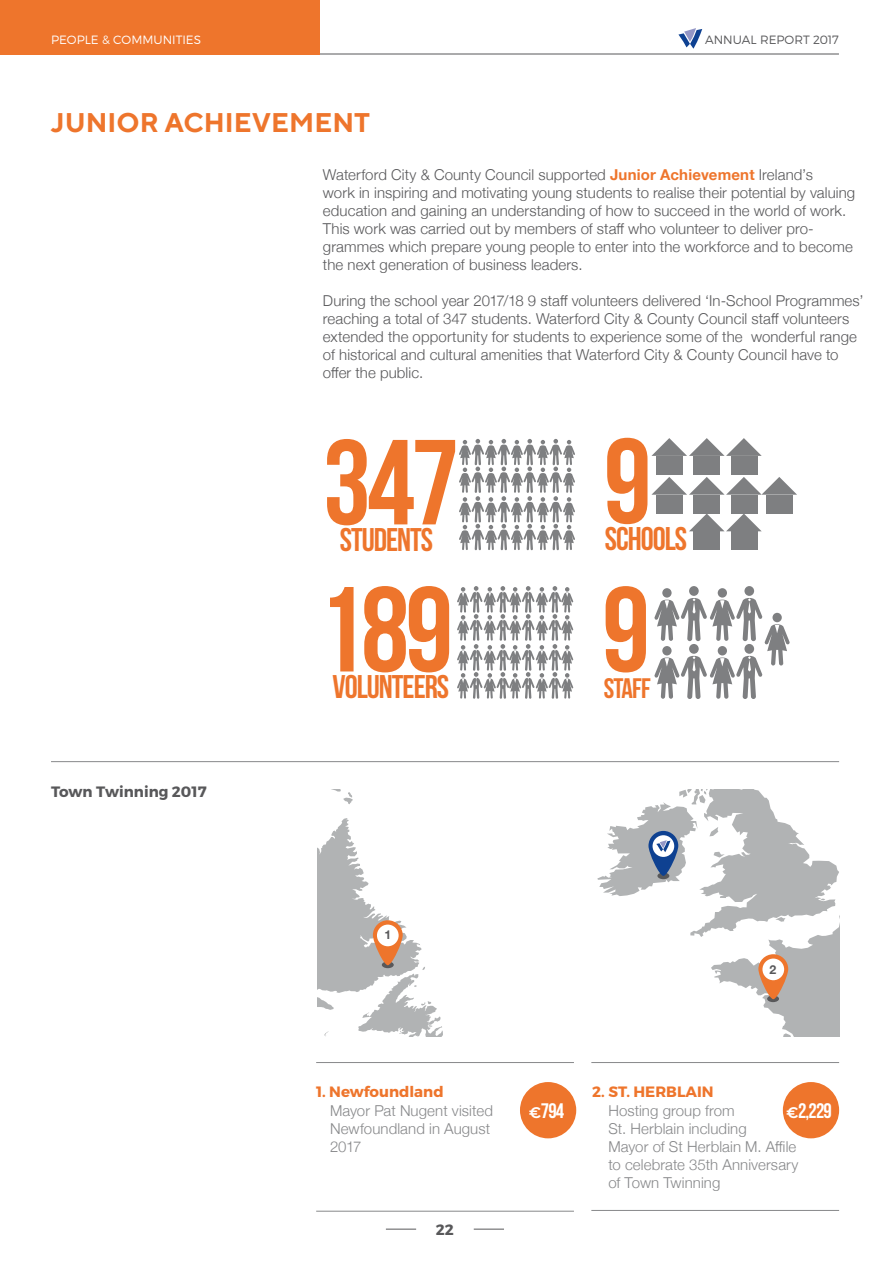
<style>
.page{position:relative;width:893px;height:1263px;background:#fff}
.page>*{position:absolute;margin:0;border:0;box-sizing:border-box;transform-origin:0 0}
.t1{font:120.75px/147.1px "Bebas Neue";letter-spacing:-.03em;color:#ee752c;text-align:right}
.t2{font:32.85px "Bebas Neue";letter-spacing:-.03em;color:#ee752c}
.t3{font:28.2px "Bebas Neue";letter-spacing:-.03em;color:#ee752c}
.t4{font:700 27px "TT Norms";color:#ee752c}
.t5{font:21px "Bebas Neue";letter-spacing:-.04em;color:#fff}
.t6{font:300 15px/18px "Helvetica Neue";letter-spacing:.005em;color:#58585a}
.t7{font:300 15px/18px "Helvetica Neue";letter-spacing:.005em;color:#87888a}
.t8{font:700 15px "Montserrat";color:#ee752c}
.t9{font:700 15px "Montserrat";color:#58585a}
.t10{font:700 12.3px "Helvetica Neue";color:#58585a}
.t11{font:300 12px "Montserrat";color:#fff}
.t12{font:300 12px "Montserrat";letter-spacing:-.005em;color:#58585a}
.s1{font-weight:700;color:#ee752c}
.s2{font-family:"Neutraface Text";font-weight:600}
</style>
<div class="page">
<svg style="left:678px;top:28px;width:24px;height:21px"></svg>
<hr style="left:51px;top:54px;width:788px;height:1px;background:#58585a">
<hr style="left:386px;top:1229px;width:30px;height:1px;background:#58585a">
<hr style="left:474px;top:1229px;width:30px;height:1px;background:#58585a">
<div style="left:520px;top:1082px;width:56px;height:56px;background:#ee752c;border-radius:50%"></div>
<div style="left:783px;top:1082px;width:56px;height:56px;background:#ee752c;border-radius:50%"></div>
<hr style="left:51px;top:761px;width:788px;height:1px;background:#87888a">
<hr style="left:591px;top:1062px;width:248px;height:1px;background:#87888a">
<hr style="left:591px;top:1210px;width:248px;height:1px;background:#87888a">
<hr style="left:316px;top:1062px;width:258px;height:1px;background:#87888a">
<hr style="left:316px;top:1211px;width:258px;height:1px;background:#87888a">
<div style="left:656px;top:456px;width:26px;height:19px;background:#7e7f81"></div>
<div style="left:656px;top:495px;width:26px;height:18px;background:#7e7f81"></div>
<div style="left:694px;top:456px;width:26px;height:19px;background:#7e7f81"></div>
<div style="left:731px;top:456px;width:26px;height:19px;background:#7e7f81"></div>
<svg style="left:651px;top:438px;width:111px;height:18px"></svg>
<div style="left:694px;top:495px;width:26px;height:18px;background:#7e7f81"></div>
<div style="left:731px;top:495px;width:26px;height:18px;background:#7e7f81"></div>
<div style="left:766px;top:495px;width:26px;height:18px;background:#7e7f81"></div>
<svg style="left:651px;top:477px;width:146px;height:18px"></svg>
<div style="left:694px;top:531px;width:26px;height:19px;background:#7e7f81"></div>
<div style="left:731px;top:531px;width:26px;height:19px;background:#7e7f81"></div>
<svg style="left:689px;top:513px;width:72px;height:18px"></svg>
<div style="left:689px;top:586px;width:10px;height:10px;background:#7e7f81;border-radius:50%"></div>
<div style="left:662px;top:588px;width:10px;height:10px;background:#7e7f81;border-radius:50%"></div>
<div style="left:744px;top:586px;width:10px;height:10px;background:#7e7f81;border-radius:50%"></div>
<div style="left:718px;top:588px;width:9px;height:10px;background:#7e7f81;border-radius:50%"></div>
<svg style="left:459px;top:439px;width:116px;height:111px"></svg>
<svg style="left:654px;top:598px;width:136px;height:101px"></svg>
<svg style="left:457px;top:586px;width:116px;height:113px"></svg>
<svg style="left:318px;top:790px;width:125px;height:246px"></svg>
<svg style="left:597px;top:790px;width:242px;height:246px"></svg>
<div style="left:0;top:0;width:319px;height:54px;background:#ee752c"></div>
<p class="t11" style="left:51px;top:33px;width:151px">PEOPLE &amp; COMMUNITIES</p>
<p class="t12" style="left:705px;top:33px;width:135px">ANNUAL REPORT 2017</p>
<h3 class="t4" style="left:51px;top:106px;width:321px">JUNIOR ACHIEVEMENT</h3>
<p class="t6" style="left:323px;top:165px;width:534px">Waterford City &amp; County Council supported <span class="s1">Junior Achievement</span> Ireland’s<br>work in inspiring and motivating young students to realise their potential by valuing education and gaining an understanding of how to succeed in the world of work.<br>This work was carried out by members of staff who volunteer to deliver pro&shy;grammes which prepare young people to enter into the workforce and to become the next generation of business leaders.</p>
<p class="t6" style="left:323px;top:291px;width:542px">During the school year 2017/18 9 staff volunteers delivered ‘In-School Programmes’ reaching a total of 347 students. Waterford City &amp; County Council staff volunteers extended the opportunity for students to experience some of the wonderful range of historical and cultural amenities that Waterford City &amp; County Council have to offer the public.</p>
<p class="t9" style="left:51px;top:783px;width:157px">Town Twinning 2017</p>
<h1 class="t1" style="left:323px;top:408px;width:330px">347 9<br>9</h1>
<h3 class="t3" style="left:604px;top:673px;width:49px">STAFF</h3>
<h2 class="t2" style="left:605px;top:521px;width:84px">SCHOOLS</h2>
<h2 class="t2" style="left:340px;top:521px;width:95px">STUDENTS</h2>
<h1 class="t1" style="left:317px;top:555px;width:138px">189</h1>
<h2 class="t2" style="left:333px;top:668px;width:118px">VOLUNTEERS</h2>
<p class="t10" style="left:385px;top:925px;width:8px">1</p>
<p class="t10" style="left:769px;top:960px;width:8px">2</p>
<p class="t8" style="left:316px;top:1082px;width:129px">1. Newfoundland</p>
<p class="t8" style="left:592px;top:1082px;width:123px">2. ST. HERBLAIN</p>
<h3 class="t5" style="left:529px;top:1099px;width:37px"><span class="s2">€</span>794</h3>
<h3 class="t5" style="left:786px;top:1099px;width:47px"><span class="s2">€</span>2,229</h3>
<p class="t7" style="left:330px;top:1101px;width:164px">Mayor Pat Nugent visited<br>Newfoundland in August<br>2017</p>
<p class="t7" style="left:608px;top:1101px;width:192px">Hosting group from<br>St. Herblain including<br>Mayor of St Herblain M. Affile to celebrate 35th Anniversary of Town Twinning</p>
<p class="t9" style="left:436px;top:1220px;width:19px">22</p>
</div>
